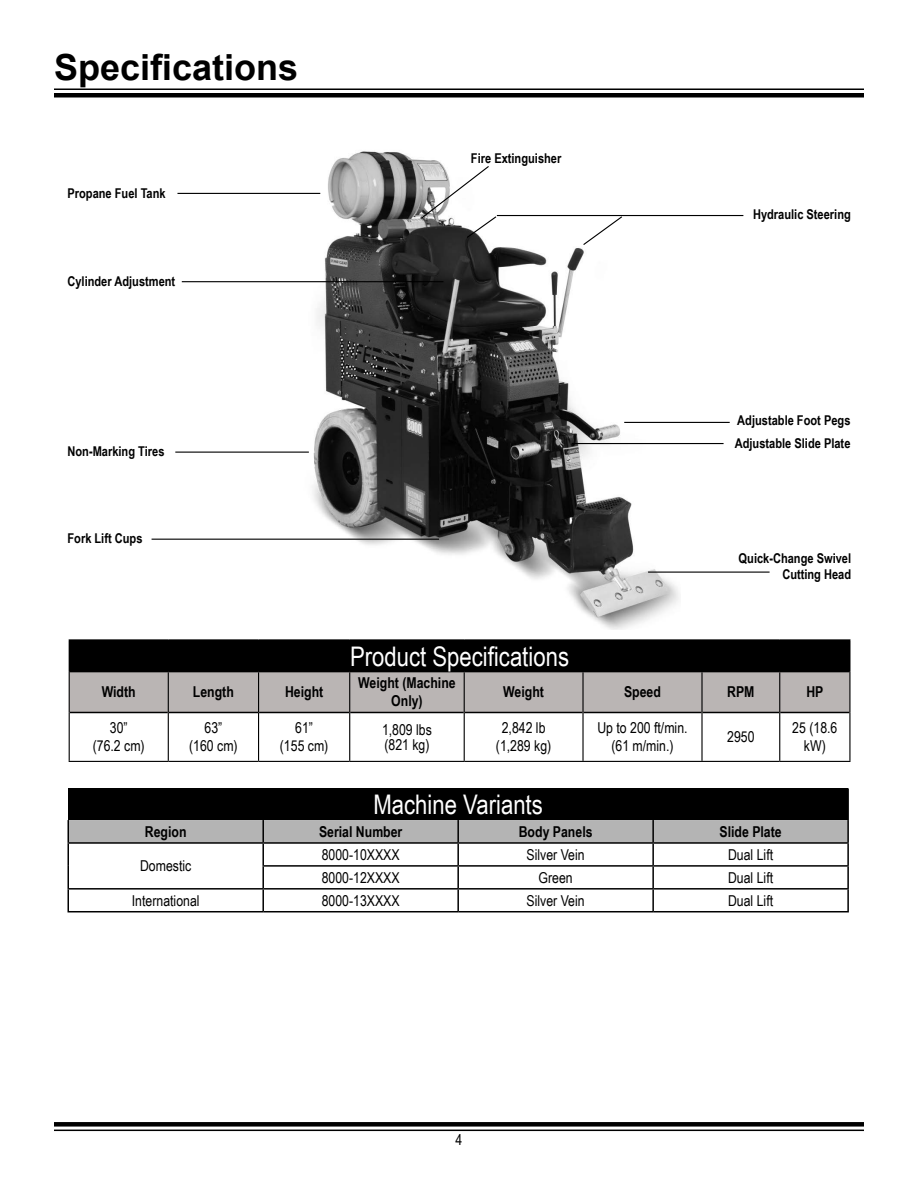
<style>
.page{position:relative;width:918px;height:1188px;background:#fff}
.page>*{position:absolute;margin:0;border:0;box-sizing:border-box;transform-origin:0 0}
.Header_-_Right{font:700 36px "Arial";color:#000}
.t1{font:27px "Arial Narrow";color:#fff}
.t2{font:15px/18px "Arial Narrow";color:#000;text-align:center}
.t3{font:700 15px/18px "Arial Narrow";color:#000;text-align:center}
.Feature_Label{font:700 13.5px "Arial Narrow";color:#000}
</style>
<div class="page">
<hr style="left:54px;top:88px;width:810px;height:2px;background:#000">
<div style="left:54px;top:93px;width:810px;height:5px;background:#000"></div>
<div style="left:54px;top:1122px;width:810px;height:5px;background:#000"></div>
<hr style="left:54px;top:1130px;width:810px;height:1px;background:#000">
<div style="left:69px;top:640px;width:781px;height:32px;background:#000"></div>
<div style="left:70px;top:672px;width:779px;height:40px;background:#bab5b4"></div>
<hr style="left:70px;top:712px;width:98px;height:1px;background:#000">
<hr style="left:169px;top:712px;width:89px;height:1px;background:#000">
<hr style="left:259px;top:712px;width:90px;height:1px;background:#000">
<hr style="left:350px;top:712px;width:114px;height:1px;background:#000">
<hr style="left:465px;top:712px;width:117px;height:1px;background:#000">
<hr style="left:584px;top:712px;width:117px;height:1px;background:#000">
<hr style="left:703px;top:712px;width:76px;height:1px;background:#000">
<hr style="left:780px;top:712px;width:69px;height:1px;background:#000">
<hr style="left:69px;top:639px;width:99px;height:1px;background:#000">
<hr style="left:168px;top:639px;width:91px;height:1px;background:#000">
<hr style="left:259px;top:639px;width:91px;height:1px;background:#000">
<hr style="left:350px;top:639px;width:114px;height:1px;background:#000">
<hr style="left:464px;top:639px;width:119px;height:1px;background:#000">
<hr style="left:583px;top:639px;width:119px;height:1px;background:#000">
<hr style="left:702px;top:639px;width:78px;height:1px;background:#000">
<hr style="left:780px;top:639px;width:71px;height:1px;background:#000">
<hr style="left:69px;top:672px;width:1px;height:40px;background:#000">
<hr style="left:168px;top:672px;width:1px;height:40px;background:#000">
<hr style="left:258px;top:672px;width:1px;height:40px;background:#000">
<hr style="left:349px;top:672px;width:1px;height:40px;background:#000">
<hr style="left:464px;top:672px;width:1px;height:40px;background:#000">
<hr style="left:582px;top:672px;width:2px;height:40px;background:#000">
<hr style="left:701px;top:672px;width:2px;height:40px;background:#000">
<hr style="left:779px;top:672px;width:1px;height:40px;background:#000">
<hr style="left:849px;top:672px;width:1px;height:40px;background:#000">
<hr style="left:69px;top:713px;width:1px;height:48px;background:#000">
<hr style="left:168px;top:713px;width:1px;height:48px;background:#000">
<hr style="left:258px;top:713px;width:1px;height:48px;background:#000">
<hr style="left:349px;top:713px;width:1px;height:48px;background:#000">
<hr style="left:464px;top:713px;width:1px;height:48px;background:#000">
<hr style="left:582px;top:713px;width:2px;height:48px;background:#000">
<hr style="left:701px;top:713px;width:2px;height:48px;background:#000">
<hr style="left:779px;top:713px;width:1px;height:48px;background:#000">
<hr style="left:849px;top:713px;width:1px;height:48px;background:#000">
<hr style="left:69px;top:761px;width:99px;height:1px;background:#000">
<hr style="left:168px;top:761px;width:91px;height:1px;background:#000">
<hr style="left:259px;top:761px;width:91px;height:1px;background:#000">
<hr style="left:350px;top:761px;width:114px;height:1px;background:#000">
<hr style="left:464px;top:761px;width:119px;height:1px;background:#000">
<hr style="left:583px;top:761px;width:119px;height:1px;background:#000">
<hr style="left:702px;top:761px;width:78px;height:1px;background:#000">
<hr style="left:780px;top:761px;width:71px;height:1px;background:#000">
<div style="left:68px;top:788px;width:780px;height:32px;background:#000"></div>
<hr style="left:847px;top:820px;width:2px;height:22px;background:#000">
<hr style="left:653px;top:842px;width:196px;height:2px;background:#000">
<hr style="left:847px;top:844px;width:2px;height:21px;background:#000">
<hr style="left:653px;top:865px;width:196px;height:2px;background:#000">
<hr style="left:847px;top:867px;width:2px;height:21px;background:#000">
<svg style="left:68px;top:820px;width:780px;height:91px"></svg>
<hr style="left:263px;top:888px;width:195px;height:2px;background:#000">
<hr style="left:262px;top:890px;width:2px;height:21px;background:#000">
<hr style="left:458px;top:888px;width:195px;height:2px;background:#000">
<hr style="left:457px;top:890px;width:2px;height:21px;background:#000">
<hr style="left:653px;top:888px;width:196px;height:2px;background:#000">
<hr style="left:652px;top:890px;width:2px;height:21px;background:#000">
<hr style="left:847px;top:890px;width:2px;height:21px;background:#000">
<hr style="left:68px;top:911px;width:195px;height:1px;background:#000">
<hr style="left:263px;top:911px;width:195px;height:1px;background:#000">
<hr style="left:458px;top:911px;width:195px;height:1px;background:#000">
<hr style="left:653px;top:911px;width:196px;height:1px;background:#000">
<hr style="left:847px;top:788px;width:2px;height:32px;background:#000">
<img style="left:286px;top:151px;width:394px;height:478px">
<svg style="left:582px;top:216px;width:41px;height:30px"></svg>
<hr style="left:497px;top:215px;width:246px;height:1px;background:#000">
<hr style="left:182px;top:281px;width:261px;height:1px;background:#000">
<hr style="left:572px;top:443px;width:152px;height:1px;background:#000">
<hr style="left:624px;top:422px;width:106px;height:1px;background:#000">
<hr style="left:152px;top:539px;width:287px;height:1px;background:#000">
<hr style="left:175px;top:452px;width:134px;height:1px;background:#000">
<hr style="left:177px;top:193px;width:143px;height:1px;background:#000">
<hr style="left:648px;top:572px;width:122px;height:1px;background:#000">
<svg style="left:420px;top:165px;width:78px;height:74px"></svg>
<p class="Header_-_Right" style="left:54px;top:44px;width:246px">Specifications</p>
<p class="Feature_Label" style="left:67px;top:183px;width:100px">Propane Fuel Tank</p>
<p class="Feature_Label" style="left:68px;top:271px;width:109px">Cylinder Adjustment</p>
<p class="Feature_Label" style="left:471px;top:148px;width:92px">Fire Extinguisher</p>
<p class="Feature_Label" style="left:68px;top:441px;width:98px">Non-Marking Tires</p>
<p class="Feature_Label" style="left:68px;top:528px;width:77px">Fork Lift Cups</p>
<p class="t1" style="left:350px;top:636px;width:221px">Product Specifications</p>
<p class="Feature_Label" style="left:753px;top:204px;width:99px">Hydraulic Steering</p>
<p class="Feature_Label" style="left:737px;top:410px;width:115px">Adjustable Foot Pegs</p>
<p class="Feature_Label" style="left:735px;top:433px;width:117px">Adjustable Slide Plate</p>
<p class="Feature_Label" style="left:739px;top:548px;width:114px">Quick-Change Swivel</p>
<p class="Feature_Label" style="left:782px;top:565px;width:70px">Cutting Head</p>
<p class="t3" style="left:102px;top:682px;width:36px">Width</p>
<p class="t3" style="left:193px;top:682px;width:42px">Length</p>
<p class="t3" style="left:285px;top:682px;width:40px">Height</p>
<p class="t3" style="left:358px;top:673px;width:99px">Weight (Machine<br>Only)</p>
<p class="t3" style="left:503px;top:682px;width:42px">Weight</p>
<p class="t3" style="left:624px;top:682px;width:38px">Speed</p>
<p class="t3" style="left:727px;top:682px;width:29px">RPM</p>
<p class="t3" style="left:806px;top:682px;width:19px">HP</p>
<p class="t2" style="left:93px;top:719px;width:53px">30”<br>(76.2 cm)</p>
<p class="t2" style="left:189px;top:719px;width:50px">63”<br>(160 cm)</p>
<p class="t2" style="left:280px;top:719px;width:50px">61”<br>(155 cm)</p>
<p class="t2" style="left:382px;top:722px;width:51px;line-height:15px;text-align:left">1,809 lbs (821 kg)</p>
<p class="t2" style="left:496px;top:719px;width:57px">2,842 lb (1,289 kg)</p>
<p class="t2" style="left:597px;top:719px;width:92px">Up to 200 ft/min. (61 m/min.)</p>
<p class="t2" style="left:727px;top:728px;width:29px">2950</p>
<p class="t2" style="left:792px;top:719px;width:47px">25 (18.6 kW)</p>
<p class="t1" style="left:373px;top:785px;width:171px">Machine Variants</p>
<p class="t3" style="left:145px;top:822px;width:43px">Region</p>
<p class="t3" style="left:319px;top:822px;width:85px">Serial Number</p>
<p class="t3" style="left:519px;top:822px;width:75px">Body Panels</p>
<p class="t3" style="left:720px;top:822px;width:64px">Slide Plate</p>
<p class="t2" style="left:140px;top:857px;width:53px">Domestic</p>
<p class="t2" style="left:322px;top:845px;width:79px">8000-10XXXX</p>
<p class="t2" style="left:527px;top:845px;width:60px">Silver Vein</p>
<p class="t2" style="left:728px;top:845px;width:47px">Dual Lift</p>
<p class="t2" style="left:322px;top:868px;width:79px">8000-12XXXX</p>
<p class="t2" style="left:539px;top:868px;width:36px">Green</p>
<p class="t2" style="left:728px;top:868px;width:47px">Dual Lift</p>
<p class="t2" style="left:132px;top:891px;width:69px">International</p>
<p class="t2" style="left:322px;top:891px;width:79px">8000-13XXXX</p>
<p class="t2" style="left:527px;top:891px;width:60px">Silver Vein</p>
<p class="t2" style="left:728px;top:891px;width:47px">Dual Lift</p>
<p class="t2" style="left:456px;top:1130px;width:8px">4</p>
</div>
